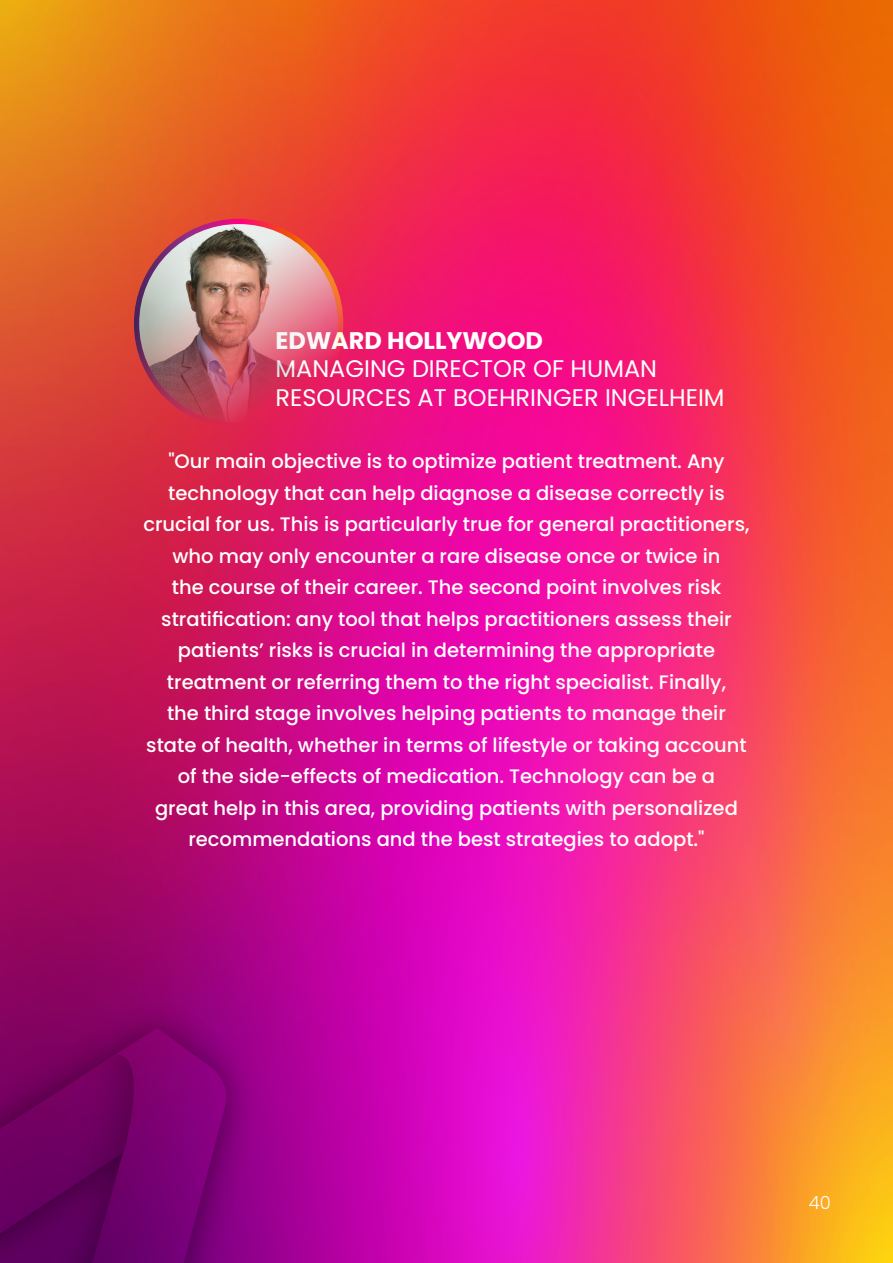
<style>
.page{position:relative;width:893px;height:1263px;background:#fff}
.page>*{position:absolute;margin:0;border:0;box-sizing:border-box;transform-origin:0 0}
.t1{font:24px/28.8px "Poppins";color:#fff}
.t2{font:700 24px "Poppins";color:#fff}
.t3{font:500 19.5px/31.5px "Poppins";color:#fff;text-align:center}
.t4{font:300 18px "Poppins";color:#fff}
</style>
<div class="page">
<img style="left:0;top:0;width:893px;height:1263px">
<img style="left:0;top:929px;width:291px;height:334px">
<svg style="left:63px;top:1027px;width:165px;height:236px;background:#74006b"></svg>
<img style="left:137px;top:221px;width:204px;height:204px;border-radius:102px">
<div style="left:134px;top:219px;width:209px;height:209px;border:5px solid #fff;border-radius:50%"></div>
<p class="t2" style="left:276px;top:326px;width:269px">EDWARD HOLLYWOOD</p>
<p class="t1" style="left:276px;top:355px;width:451px">MANAGING DIRECTOR OF HUMAN<br>RESOURCES AT BOEHRINGER INGELHEIM</p>
<p class="t3" style="left:143px;top:446px;width:608px">"Our main objective is to optimize patient treatment. Any technology that can help diagnose a disease correctly is crucial for us. This is particularly true for general practitioners, who may only encounter a rare disease once or twice in<br>the course of their career. The second point involves risk stratification: any tool that helps practitioners assess their patients’ risks is crucial in determining the appropriate treatment or referring them to the right specialist. Finally,<br>the third stage involves helping patients to manage their state of health, whether in terms of lifestyle or taking account of the side-effects of medication. Technology can be a<br>great help in this area, providing patients with personalized recommendations and the best strategies to adopt."</p>
<p class="t4" style="left:809px;top:1192px;width:24px">40</p>
</div>
